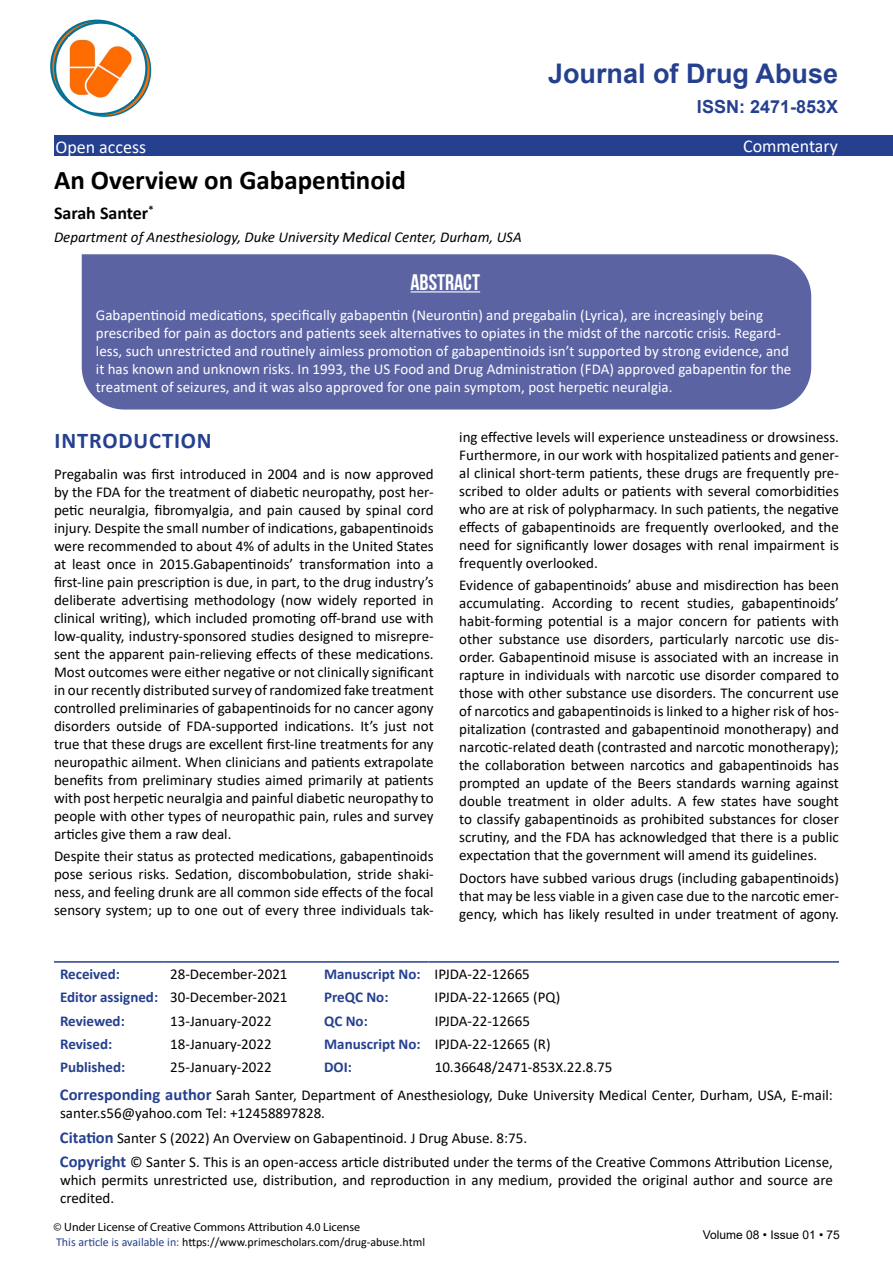
<style>
.page{position:relative;width:893px;height:1263px;background:#fff}
.page>*{position:absolute;margin:0;border:0;box-sizing:border-box;transform-origin:0 0}
.t1{font:700 27px "Calibri";color:#000}
.t2{font:700 27px "Arial";color:#25408f}
.t3{font:700 22.5px "Calibri";letter-spacing:.04em;color:#25408f}
.t4{font:700 22.5px "Bebas Neue";color:#fff}
.t5{font:18px "Calibri";color:#fff}
.t6{font:700 18px "Arial";color:#25408f}
.t7{font:700 18px "Calibri";color:#000}
.t8{font:15px/18px "Calibri";color:#000;text-align:justify}
.t9{font:15px/18px "Calibri";color:#fff}
.t10{font:italic 15px "Calibri";color:#000}
.t11{font:700 15px "Calibri";color:#25408f}
.t12{font:12px "Calibri";color:#000}
.t13{font:12px "Myriad Pro";color:#000}
.t14{font:12px "Arial";color:#000}
.s1{font-weight:700;color:#25408f}
.s2{font-weight:700;font-size:16.5px;color:#25408f}
.s3{color:#25408f}
</style>
<div class="page">
<div style="left:54px;top:135px;width:839px;height:21px;background:#25408f"></div>
<hr style="left:54px;top:961px;width:110px;height:2px;background:#25408f">
<hr style="left:164px;top:961px;width:154px;height:2px;background:#25408f">
<hr style="left:318px;top:961px;width:111px;height:2px;background:#25408f">
<hr style="left:429px;top:961px;width:410px;height:2px;background:#25408f">
<svg style="left:51px;top:21px;width:92px;height:91px"></svg>
<svg style="left:59px;top:24px;width:91px;height:92px"></svg>
<div style="left:55px;top:23px;width:91px;height:91px;background:#fff;border-radius:50%"></div>
<div style="left:54px;top:22px;width:94px;height:93px;border:2px solid #007398;border-radius:50%"></div>
<img style="left:69px;top:39px;width:63px;height:59px">
<div style="left:82px;top:254px;width:729px;height:156px;background:#5b63a3"></div>
<hr style="left:411px;top:291px;width:69px;height:1px;background:#fff">
<h1 class="t2" style="left:548px;top:55px;width:292px">Journal of Drug Abuse</h1>
<p class="t6" style="left:697px;top:94px;width:143px">ISSN: 2471-853X</p>
<p class="t5" style="left:55px;top:134px;width:92px">Open access</p>
<p class="t5" style="left:743px;top:134px;width:97px">Commentary</p>
<h1 class="t1" style="left:54px;top:161px;width:353px">An Overview on Gabapentinoid</h1>
<p class="t7" style="left:54px;top:201px;width:101px">Sarah Santer<sup>*</sup></p>
<p class="t10" style="left:54px;top:226px;width:469px">Department of Anesthesiology, Duke University Medical Center, Durham, USA</p>
<h2 class="t4" style="left:410px;top:269px;width:71px">ABSTRACT</h2>
<p class="t9" style="left:96px;top:306px;width:697px">Gabapentinoid medications, specifically gabapentin (Neurontin) and pregabalin (Lyrica), are increasingly being prescribed for pain as doctors and patients seek alternatives to opiates in the midst of the narcotic crisis. Regard&shy;less, such unrestricted and routinely aimless promotion of gabapentinoids isn’t supported by strong evidence, and it has known and unknown risks. In 1993, the US Food and Drug Administration (FDA) approved gabapentin for the treatment of seizures, and it was also approved for one pain symptom, post herpetic neuralgia.</p>
<h2 class="t3" style="left:54px;top:424px;width:159px">INTRODUCTION</h2>
<p class="t8" style="left:54px;top:464px;width:381px">Pregabalin was first introduced in 2004 and is now approved by the FDA for the treatment of diabetic neuropathy, post her&shy;petic neuralgia, fibromyalgia, and pain caused by spinal cord injury. Despite the small number of indications, gabapentinoids were recommended to about 4% of adults in the United States at least once in 2015.Gabapentinoids’ transformation into a first-line pain prescription is due, in part, to the drug industry’s deliberate advertising methodology (now widely reported in clinical writing), which included promoting off-brand use with low-quality, industry-sponsored studies designed to misrepre&shy;sent the apparent pain-relieving effects of these medications.<br>Most outcomes were either negative or not clinically significant in our recently distributed survey of randomized fake treatment controlled preliminaries of gabapentinoids for no cancer agony disorders outside of FDA-supported indications. It’s just not true that these drugs are excellent first-line treatments for any neuropathic ailment. When clinicians and patients extrapolate benefits from preliminary studies aimed primarily at patients with post herpetic neuralgia and painful diabetic neuropathy to people with other types of neuropathic pain, rules and survey articles give them a raw deal.</p>
<p class="t8" style="left:54px;top:846px;width:381px">Despite their status as protected medications, gabapentinoids pose serious risks. Sedation, discombobulation, stride shaki&shy;ness, and feeling drunk are all common side effects of the focal sensory system; up to one out of every three individuals tak-</p>
<p class="t8" style="left:459px;top:428px;width:381px">ing effective levels will experience unsteadiness or drowsiness.<br>Furthermore, in our work with hospitalized patients and gener&shy;al clinical short-term patients, these drugs are frequently pre&shy;scribed to older adults or patients with several comorbidities who are at risk of polypharmacy. In such patients, the negative effects of gabapentinoids are frequently overlooked, and the need for significantly lower dosages with renal impairment is frequently overlooked.</p>
<p class="t8" style="left:459px;top:576px;width:381px">Evidence of gabapentinoids’ abuse and misdirection has been accumulating. According to recent studies, gabapentinoids’ habit-forming potential is a major concern for patients with other substance use disorders, particularly narcotic use dis&shy;order. Gabapentinoid misuse is associated with an increase in rapture in individuals with narcotic use disorder compared to those with other substance use disorders. The concurrent use of narcotics and gabapentinoids is linked to a higher risk of hos&shy;pitalization (contrasted and gabapentinoid monotherapy) and narcotic-related death (contrasted and narcotic monotherapy); the collaboration between narcotics and gabapentinoids has prompted an update of the Beers standards warning against double treatment in older adults. A few states have sought to classify gabapentinoids as prohibited substances for closer scrutiny, and the FDA has acknowledged that there is a public expectation that the government will amend its guidelines.</p>
<p class="t8" style="left:459px;top:868px;width:381px">Doctors have subbed various drugs (including gabapentinoids) that may be less viable in a given case due to the narcotic emer&shy;gency, which has likely resulted in under treatment of agony.</p>
<p class="t11" style="left:60px;top:963px;width:61px">Received:</p>
<p class="t8" style="left:170px;top:965px;width:119px">28-December-2021</p>
<p class="t8" style="left:324px;top:965px;width:207px"><span class="s1">Manuscript No:</span> IPJDA-22-12665</p>
<p class="t8" style="left:60px;top:988px;width:229px"><span class="s1">Editor assigned:</span> 30-December-2021</p>
<p class="t11" style="left:324px;top:987px;width:66px">PreQC No:</p>
<p class="t8" style="left:435px;top:988px;width:127px">IPJDA-22-12665 (PQ)</p>
<p class="t11" style="left:60px;top:1010px;width:66px">Reviewed:</p>
<p class="t8" style="left:170px;top:1011px;width:103px">13-January-2022</p>
<p class="t11" style="left:324px;top:1010px;width:45px">QC No:</p>
<p class="t8" style="left:435px;top:1011px;width:97px">IPJDA-22-12665</p>
<p class="t11" style="left:60px;top:1033px;width:54px">Revised:</p>
<p class="t8" style="left:170px;top:1034px;width:103px">18-January-2022</p>
<p class="t8" style="left:324px;top:1034px;width:228px"><span class="s1">Manuscript No:</span> IPJDA-22-12665 (R)</p>
<p class="t11" style="left:60px;top:1056px;width:67px">Published:</p>
<p class="t8" style="left:170px;top:1058px;width:103px">25-January-2022</p>
<p class="t11" style="left:324px;top:1056px;width:29px">DOI:</p>
<p class="t8" style="left:435px;top:1058px;width:179px">10.36648/2471-853X.22.8.75</p>
<p class="t8" style="left:60px;top:1086px;width:774px"><span class="s2">Corresponding author</span> Sarah Santer, Department of Anesthesiology, Duke University Medical Center, Durham, USA, E-mail: santer.s56@yahoo.com Tel: +12458897828.</p>
<p class="t8" style="left:60px;top:1125px;width:774px;line-height:24.3px"><span class="s2">Citation</span> Santer S (2022) An Overview on Gabapentinoid. J Drug Abuse. 8:75.<br><span class="s2">Copyright</span> © Santer S. This is an open-access article distributed under the terms of the Creative Commons Attribution License,</p>
<p class="t8" style="left:60px;top:1170px;width:774px">which permits unrestricted use, distribution, and reproduction in any medium, provided the original author and source are credited.</p>
<p class="t13" style="left:54px;top:1220px;width:308px">© Under License of Creative Commons Attribution 4.0 License</p>
<p class="t12" style="left:56px;top:1233px;width:371px"><span class="s3">This article is available in:</span> https://www.primescholars.com/drug-abuse.html</p>
<p class="t14" style="left:703px;top:1226px;width:139px">Volume 08 • Issue 01 • 75</p>
</div>
